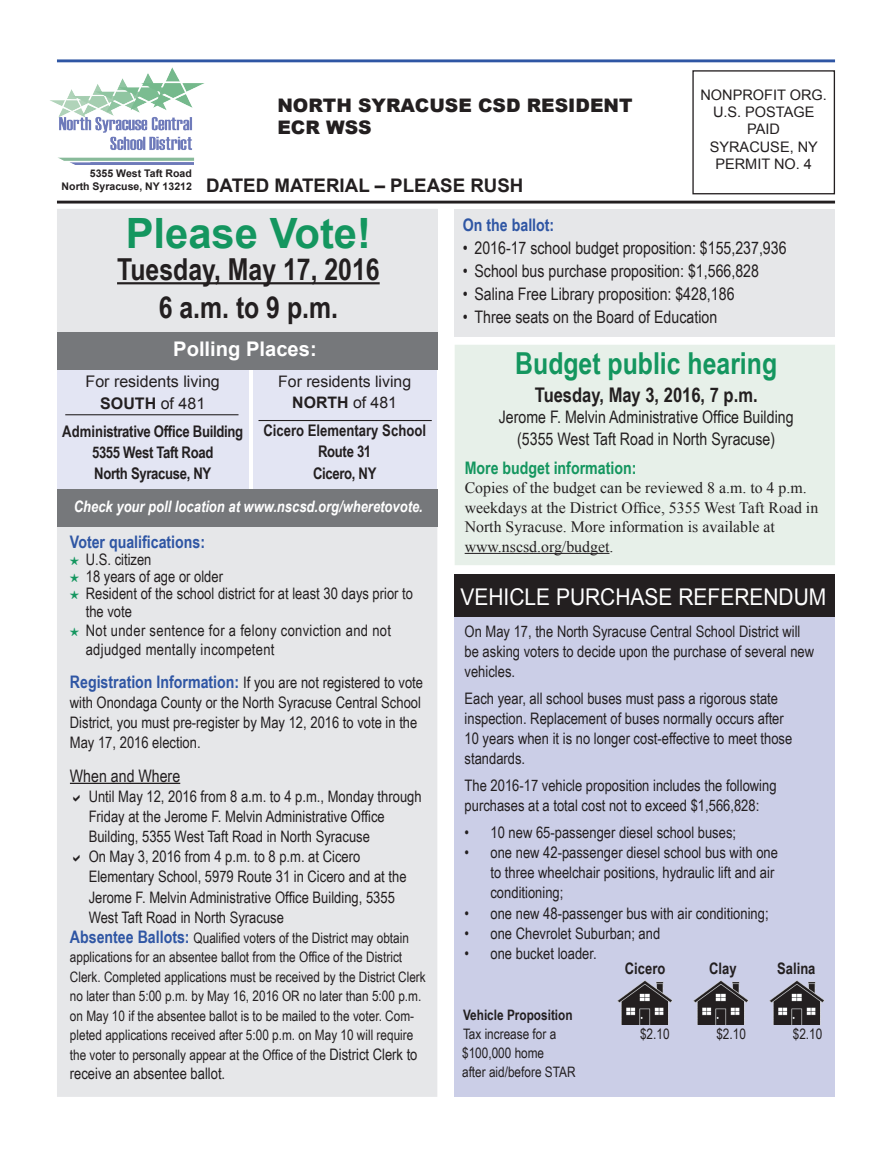
<style>
.page{position:relative;width:891px;height:1161px;background:#fff}
.page>*{position:absolute;margin:0;border:0;box-sizing:border-box;transform-origin:0 0}
.t1{font:700 41.85px "Arial";color:#14965f}
.t2{font:700 30.3px/38.2px "Arial Narrow";color:#231f20;text-align:center}
.t3{font:700 30.3px "Arial Narrow";color:#14965f}
.t4{font:23.1px "Arial";color:#fff;scale:.91 1}
.t5{font:700 20.1px "Arial Narrow";color:#231f20}
.t6{font:700 20.1px "Arial";color:#fff}
.t7{font:700 18.75px "Arial";color:#231f20}
.t8{font:900 18.6px/22.4px "Arial";color:#231f20}
.t9{font:17.25px/21.6px "Arial Narrow";color:#231f20;text-align:center}
.t10{font:700 17.25px "Arial Narrow";color:#2f56a4}
.t11{font:700 17.25px "Arial Narrow";color:#14965f}
.t12{font:700 16.05px/21.3px "Arial Narrow";letter-spacing:-.02em;color:#231f20;text-align:center}
.t13{font:700 16.05px/21.3px "Arial Narrow";color:#231f20;text-align:center}
.t14{font:16.05px/21.3px "Arial";color:#231f20;text-align:center}
.t15{font:15.9px/20.2px "Arial Narrow";color:#231f20}
.t16{font:15.9px/19.5px "Times New Roman";color:#231f20}
.t17{font:15.9px/19px "Arial Narrow";letter-spacing:.02em;color:#231f20}
.t18{font:italic 700 15.9px "Arial Narrow";color:#fff}
.t19{font:15.9px/21px "Arial";color:#231f20;text-align:center}
.t20{font:700 15.9px "Arial Narrow";color:#231f20}
.t21{font:14.55px/17.4px "Arial";color:#231f20;text-align:center}
.t22{font:14.4px/19.5px "Arial Narrow";color:#231f20}
.t23{font:700 14.4px "Arial Narrow";color:#231f20}
.t24{font:700 10.5px/12.6px "Arial";color:#231f20;text-align:right}
.s1{font-weight:700}
.s2{font-family:"Monotype Sorts";font-size:11.55px;color:#14965f}
.s3{font-weight:700;font-size:17.25px;color:#2f56a4}
.s4{font-size:15.9px}
</style>
<div class="page">
<div style="left:456px;top:346px;width:378px;height:218px;background:#e7f0e9"></div>
<div style="left:455px;top:345px;width:380px;height:220px;border:3px solid #e7f0e9"></div>
<div style="left:692px;top:70px;width:143px;height:124px;border:1px solid #231f20"></div>
<hr style="left:57px;top:59px;width:778px;height:3px;background:#2f56a4">
<hr style="left:57px;top:201px;width:778px;height:3px;background:#231f20">
<div style="left:57px;top:209px;width:381px;height:123px;background:#e6e7e9"></div>
<hr style="left:117px;top:282px;width:263px;height:2px;background:#231f20">
<div style="left:455px;top:591px;width:380px;height:506px;background:#cbcee7"></div>
<div style="left:455px;top:574px;width:380px;height:43px;background:#231f20"></div>
<div style="left:57px;top:369px;width:192px;height:123px;background:#e3e5f3"></div>
<div style="left:253px;top:369px;width:183px;height:123px;background:#e3e5f3"></div>
<hr style="left:65px;top:414px;width:174px;height:1px;background:#231f20">
<hr style="left:259px;top:420px;width:173px;height:1px;background:#231f20">
<div style="left:58px;top:528px;width:378px;height:567px;background:#e6e7e9"></div>
<div style="left:57px;top:526px;width:380px;height:571px;border:3px solid #e6e7e9"></div>
<hr style="left:70px;top:783px;width:110px;height:1px;background:#231f20">
<hr style="left:465px;top:553px;width:145px;height:1px;background:#231f20">
<div style="left:454px;top:209px;width:381px;height:127px;background:#e6e7e9"></div>
<div style="left:57px;top:332px;width:380px;height:38px;background:#76787b"></div>
<div style="left:57px;top:489px;width:380px;height:37px;background:#76787b"></div>
<img style="left:617px;top:980px;width:55px;height:44px">
<img style="left:694px;top:980px;width:54px;height:44px">
<img style="left:770px;top:980px;width:55px;height:44px">
<img style="left:50px;top:68px;width:154px;height:49px">
<img style="left:58px;top:117px;width:134px;height:33px">
<img style="left:58px;top:157px;width:137px;height:4px">
<img style="left:70px;top:162px;width:124px;height:3px">
<p class="t21" style="left:700px;top:86px;width:128px">NONPROFIT ORG.<br>U.S. POSTAGE<br>PAID<br>SYRACUSE, NY<br>PERMIT NO. 4</p>
<p class="t8" style="left:277px;top:93px;width:357px">NORTH SYRACUSE CSD RESIDENT<br>ECR WSS</p>
<p class="t24" style="left:62px;top:168px;width:132px">5355 West Taft Road<br>North Syracuse, NY 13212</p>
<h1 class="t1" style="left:126px;top:206px;width:247px">Please Vote!</h1>
<h2 class="t2" style="left:117px;top:249px;width:264px">Tuesday, May 17, 2016<br>6 a.m. to 9 p.m.</h2>
<p class="t7" style="left:206px;top:173px;width:319px">DATED MATERIAL – PLEASE RUSH</p>
<p class="t10" style="left:463px;top:211px;width:93px">On the ballot:</p>
<p class="t9" style="left:463px;top:236px;width:325px">• 2016-17 school budget proposition: $155,237,936</p>
<p class="t9" style="left:463px;top:259px;width:298px">• School bus purchase proposition: $1,566,828</p>
<p class="t9" style="left:463px;top:282px;width:273px">• Salina Free Library proposition: $428,186</p>
<p class="t9" style="left:463px;top:305px;width:256px">• Three seats on the Board of Education</p>
<p class="t6" style="left:173px;top:335px;width:145px">Polling Places:</p>
<p class="t14" style="left:86px;top:371px;width:136px">For residents living<br><span class="s1">SOUTH</span> of 481</p>
<p class="t12" style="left:62px;top:419px;width:182px">Administrative Office Building<br>5355 West Taft Road<br>North Syracuse, NY</p>
<p class="t19" style="left:278px;top:371px;width:134px">For residents living<br><span class="s1">NORTH</span> of 481</p>
<p class="t13" style="left:263px;top:419px;width:164px">Cicero Elementary School<br>Route 31<br>Cicero, NY</p>
<p class="t18" style="left:74px;top:494px;width:351px">Check your poll location at www.nscsd.org/wheretovote.</p>
<p class="t10" style="left:70px;top:528px;width:137px">Voter qualifications:</p>
<p class="t15" style="left:70px;top:549px;width:83px"><span class="s2">H</span> U.S. citizen</p>
<p class="t15" style="left:70px;top:566px;width:155px"><span class="s2">H</span> 18 years of age or older</p>
<p class="t15" style="left:70px;top:583px;width:345px"><span class="s2">H</span> Resident of the school district for at least 30 days prior to</p>
<p class="t15" style="left:86px;top:600px;width:48px">the vote</p>
<p class="t17" style="left:86px;top:620px;width:307px;text-indent:-16px"><span class="s2">H</span> Not under sentence for a felony conviction and not adjudged mentally incompetent</p>
<p class="t15" style="left:70px;top:672px;width:355px"><span class="s3">Registration Information:</span> If you are not registered to vote with Onondaga County or the North Syracuse Central School District, you must pre-register by May 12, 2016 to vote in the May 17, 2016 election.</p>
<p class="t9" style="left:70px;top:764px;width:112px">When and Where</p>
<p class="t15" style="left:89px;top:785px;width:335px">Until May 12, 2016 from 8 a.m. to 4 p.m., Monday through Friday at the Jerome F. Melvin Administrative Office Building, 5355 West Taft Road in North Syracuse<br>On May 3, 2016 from 4 p.m. to 8 p.m. at Cicero Elementary School, 5979 Route 31 in Cicero and at the Jerome F. Melvin Administrative Office Building, 5355<br>West Taft Road in North Syracuse</p>
<p class="t22" style="left:70px;top:928px;width:357px"><span class="s3">Absentee Ballots:</span> Qualified voters of the District may obtain applications for an absentee ballot from the Office of the District Clerk. Completed applications must be received by the District Clerk no later than 5:00 p.m. by May 16, 2016 OR no later than 5:00 p.m. on May 10 if the absentee ballot is to be mailed to the voter. Com&shy;pleted applications received after 5:00 p.m. on May 10 will require the voter to personally appear at the Office of the <span class="s4">District Clerk to</span></p>
<p class="t15" style="left:70px;top:1063px;width:157px">receive an absentee ballot.</p>
<h2 class="t3" style="left:515px;top:340px;width:263px">Budget public hearing</h2>
<p class="t5" style="left:535px;top:380px;width:224px">Tuesday, May 3, 2016, 7 p.m.</p>
<p class="t9" style="left:499px;top:406px;width:296px">Jerome F. Melvin Administrative Office Building (5355 West Taft Road in North Syracuse)</p>
<p class="t11" style="left:465px;top:455px;width:173px">More budget information:</p>
<p class="t16" style="left:465px;top:478px;width:355px">Copies of the budget can be reviewed 8 a.m. to 4 p.m. weekdays at the District Office, 5355 West Taft Road in North Syracuse. More information is available at www.nscsd.org/budget.</p>
<h3 class="t4" style="left:460px;top:582px;width:404px">VEHICLE PURCHASE REFERENDUM</h3>
<p class="t15" style="left:465px;top:621px;width:351px">On May 17, the North Syracuse Central School District will be asking voters to decide upon the purchase of several new vehicles.</p>
<p class="t15" style="left:465px;top:688px;width:329px">Each year, all school buses must pass a rigorous state inspection. Replacement of buses normally occurs after 10 years when it is no longer cost-effective to meet those standards.</p>
<p class="t15" style="left:465px;top:775px;width:314px">The 2016-17 vehicle proposition includes the following purchases at a total cost not to exceed $1,566,828:</p>
<p class="t15" style="left:465px;top:822px;width:273px">• 10 new 65-passenger diesel school buses;</p>
<p class="t15" style="left:490px;top:842px;width:289px;text-indent:-26px">• one new 42-passenger diesel school bus with one to three wheelchair positions, hydraulic lift and air conditioning;</p>
<p class="t15" style="left:465px;top:902px;width:306px">• one new 48-passenger bus with air conditioning;</p>
<p class="t15" style="left:465px;top:923px;width:197px">• one Chevrolet Suburban; and</p>
<p class="t15" style="left:465px;top:943px;width:134px">• one bucket loader.</p>
<p class="t20" style="left:625px;top:956px;width:42px">Cicero</p>
<p class="t20" style="left:709px;top:956px;width:29px">Clay</p>
<p class="t20" style="left:777px;top:956px;width:40px">Salina</p>
<p class="t23" style="left:463px;top:1004px;width:111px">Vehicle Proposition</p>
<p class="t22" style="left:463px;top:1024px;width:95px">Tax increase for a</p>
<p class="t22" style="left:640px;top:1024px;width:31px">$2.10</p>
<p class="t22" style="left:716px;top:1024px;width:31px">$2.10</p>
<p class="t22" style="left:793px;top:1024px;width:31px">$2.10</p>
<p class="t22" style="left:462px;top:1043px;width:115px;line-height:18.8px">$100,000 home<br>after aid/before STAR</p>
</div>
